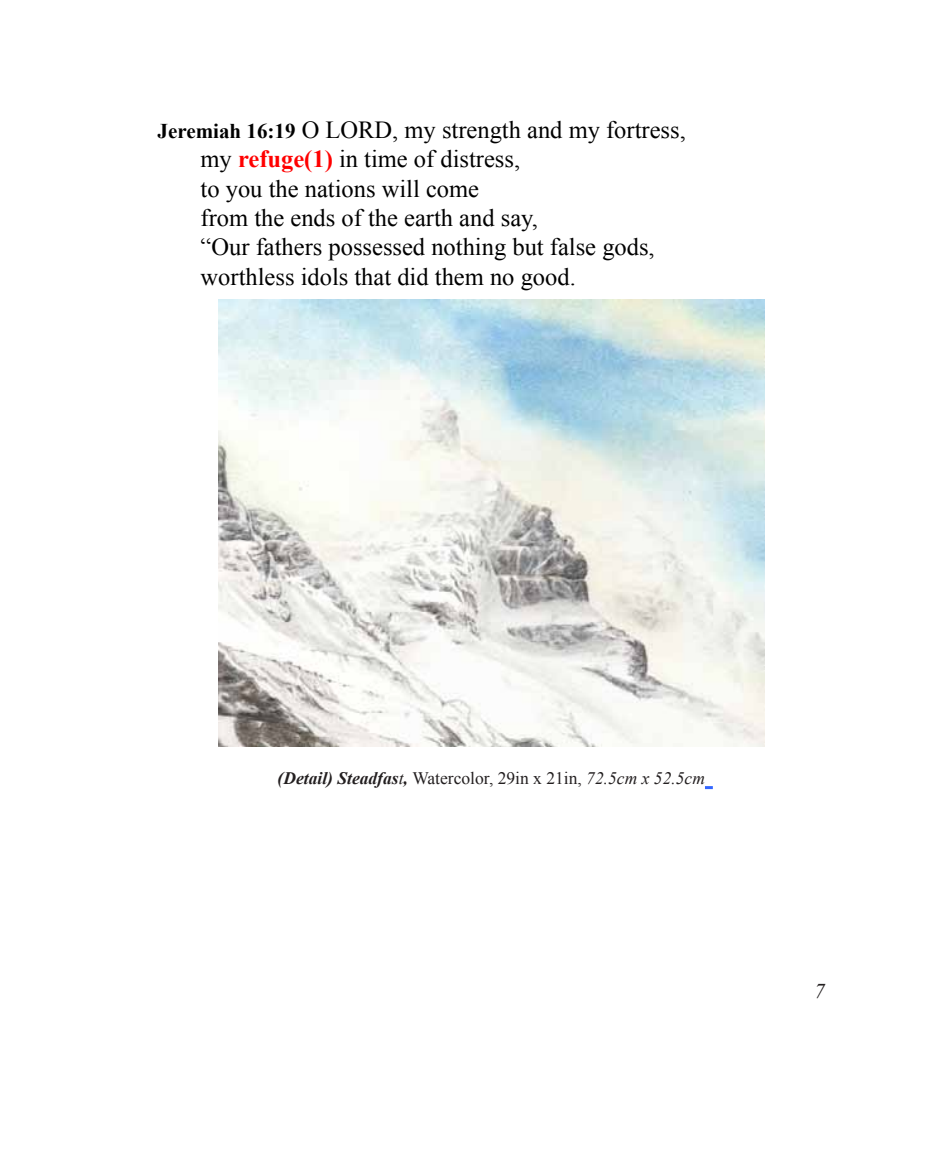
<style>
.page{position:relative;width:930px;height:1166px;background:#fff}
.page>*{position:absolute;margin:0;border:0;box-sizing:border-box;transform-origin:0 0}
.t1{font:24.5px/29.4px "Times New Roman";color:#000}
.t2{font:italic 21px "Times New Roman";color:#231f20}
.t3{font:17.5px "Times New Roman";color:#231f20}
.s1{font-weight:700;font-size:21px}
.s2{font-weight:700;color:#f00}
.s3{font-weight:700;font-style:italic}
.s4{font-style:italic}
</style>
<div class="page">
<svg style="left:705px;top:786px;width:7px;height:3px"></svg>
<img style="left:218px;top:300px;width:546px;height:446px">
<p class="t1" style="left:200px;top:114px;width:486px;text-indent:-43px"><span class="s1">Jeremiah 16:19</span> O LORD, my strength and my fortress, my <span class="s2">refuge(1)</span> in time of distress,<br>to you the nations will come<br>from the ends of the earth and say,<br>“Our fathers possessed nothing but false gods, worthless idols that did them no good.</p>
<p class="t3" style="left:277px;top:766px;width:429px"><span class="s3">(Detail) Steadfas</span><span class="s4">t</span><span class="s3">,</span> Watercolor, 29in x 21in, <span class="s4">72.5cm x 52.5cm</span></p>
<p class="t2" style="left:814px;top:977px;width:12px">7</p>
</div>
